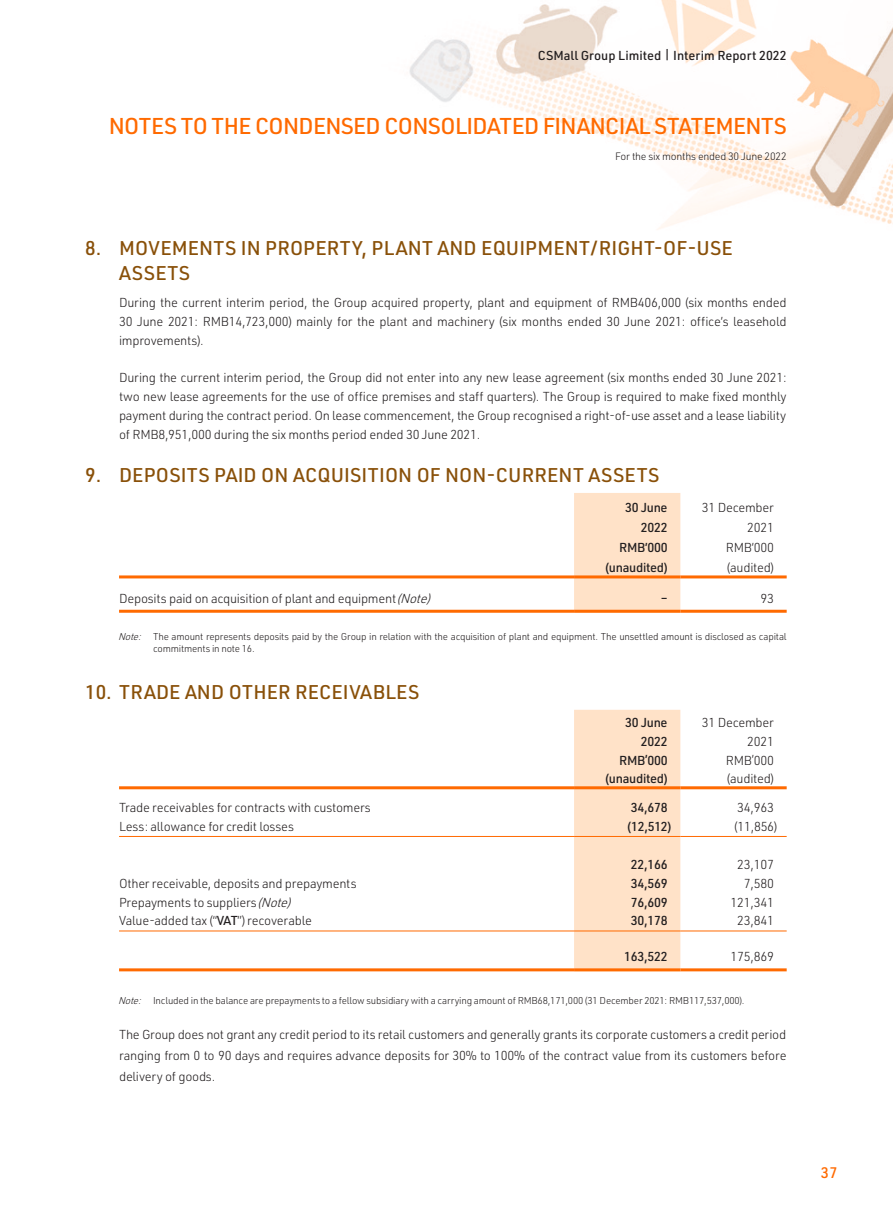
<style>
.page{position:relative;width:893px;height:1212px;background:#fff}
.page>*{position:absolute;margin:0;border:0;box-sizing:border-box;transform-origin:0 0}
.t1{font:500 22.5px "URWDIN";letter-spacing:-.03em;color:#ff6a00}
.Heading_1{font:500 19.5px/24.8px "URWDIN";letter-spacing:.005em;color:#895009}
.t2{font:500 15px "URWDIN";color:#ff6a00}
.Body_Text{font:300 12.75px/18.8px "URWDIN";letter-spacing:-.02em;color:#231f20;text-align:justify}
.Body_Text-2{font:500 12.75px "URWDIN";letter-spacing:-.02em;color:#231f20}
.Body_Text-3{font:500 12.75px "URWDIN";color:#231f20}
.t3{font:300 10.5px "URWDIN";letter-spacing:-.02em;color:#231f20}
.Notes{font:300 9.75px/12px "URWDIN";letter-spacing:-.02em;color:#231f20}
.s1{font-family:"Frutiger LT Std";font-stretch:condensed}
.s2{font-family:"Frutiger LT Std";font-weight:700;font-stretch:condensed}
.s3{font-family:"Frutiger LT Std";font-style:italic;font-stretch:condensed}
.s4{font-style:italic}
.s5{font-weight:500}
</style>
<div class="page">
<img style="left:119px;top:0;width:774px;height:972px">
<div style="left:574px;top:493px;width:106px;height:117px;background:#ffe2c8"></div>
<hr style="left:119px;top:575px;width:455px;height:3px;background:#ff6a00">
<hr style="left:574px;top:575px;width:106px;height:3px;background:#ff6a00">
<hr style="left:680px;top:575px;width:107px;height:3px;background:#ff6a00">
<hr style="left:119px;top:610px;width:455px;height:3px;background:#ff6a00">
<hr style="left:574px;top:610px;width:106px;height:3px;background:#ff6a00">
<hr style="left:680px;top:610px;width:107px;height:3px;background:#ff6a00">
<div style="left:574px;top:710px;width:106px;height:258px;background:#ffe2c8"></div>
<hr style="left:119px;top:786px;width:455px;height:3px;background:#ff6a00">
<hr style="left:574px;top:786px;width:106px;height:3px;background:#ff6a00">
<hr style="left:680px;top:786px;width:107px;height:3px;background:#ff6a00">
<hr style="left:119px;top:836px;width:455px;height:1px;background:#ff6a00">
<hr style="left:574px;top:836px;width:106px;height:1px;background:#ff6a00">
<hr style="left:680px;top:836px;width:107px;height:1px;background:#ff6a00">
<hr style="left:119px;top:930px;width:455px;height:1px;background:#ff6a00">
<hr style="left:574px;top:930px;width:106px;height:1px;background:#ff6a00">
<hr style="left:680px;top:930px;width:107px;height:1px;background:#ff6a00">
<hr style="left:119px;top:968px;width:455px;height:3px;background:#ff6a00">
<hr style="left:574px;top:968px;width:106px;height:3px;background:#ff6a00">
<hr style="left:680px;top:968px;width:107px;height:3px;background:#ff6a00">
<p class="Body_Text-3" style="left:538px;top:47px;width:250px">CSMall Group Limited | Interim Report 2022</p>
<h1 class="t1" style="left:109px;top:111px;width:679px">NOTES TO THE CONDENSED CONSOLIDATED FINANCIAL STATEMENTS</h1>
<p class="t3" style="left:615px;top:149px;width:173px">For the six months ended 30 June 2022</p>
<p class="Heading_1" style="left:119px;top:235px;width:615px;text-indent:-34px">8. MOVEMENTS IN PROPERTY, PLANT AND EQUIPMENT/RIGHT-OF-USE<br>ASSETS</p>
<p class="Body_Text" style="left:119px;top:293px;width:669px">During the current interim period, the Group acquired property, plant and equipment of RMB406,000 <span class="s1">(</span>six months ended 30 June 2021: RMB14,723,000<span class="s1">)</span> mainly for the plant and machinery <span class="s1">(</span>six months ended 30 June 2021: office’s leasehold improvements<span class="s1">)</span>.</p>
<p class="Body_Text" style="left:119px;top:368px;width:669px">During the current interim period, the Group did not enter into any new lease agreement <span class="s1">(</span>six months ended 30 June 2021: two new lease agreements for the use of office premises and staff quarters<span class="s1">)</span>. The Group is required to make fixed monthly payment during the contract period. On lease commencement, the Group recognised a right-of-use asset and a lease liability of RMB8,951,000 during the six months period ended 30 June 2021.</p>
<p class="Heading_1" style="left:85px;top:462px;width:576px">9. DEPOSITS PAID ON ACQUISITION OF NON-CURRENT ASSETS</p>
<p class="Body_Text-2" style="left:625px;top:499px;width:44px">30 June</p>
<p class="Body_Text-2" style="left:641px;top:519px;width:28px">2022</p>
<p class="Body_Text" style="left:702px;top:497px;width:74px">31 December</p>
<p class="Body_Text" style="left:747px;top:518px;width:28px">2021</p>
<p class="Body_Text-2" style="left:619px;top:539px;width:50px">RMB’000</p>
<p class="Body_Text" style="left:726px;top:538px;width:50px">RMB’000</p>
<p class="Body_Text-2" style="left:605px;top:559px;width:64px"><span class="s2">(</span>unaudited<span class="s2">)</span></p>
<p class="Body_Text" style="left:727px;top:558px;width:48px"><span class="s1">(</span>audited<span class="s1">)</span></p>
<p class="Body_Text" style="left:119px;top:588px;width:316px">Deposits paid on acquisition of plant and equipment <span class="s3">(</span><span class="s4">Note</span><span class="s3">)</span></p>
<p class="Body_Text-2" style="left:661px;top:590px;width:8px">–</p>
<p class="Body_Text" style="left:760px;top:588px;width:15px">93</p>
<p class="Notes" style="left:153px;top:631px;width:635px;text-indent:-35px"><span class="s4">Note:</span> The amount represents deposits paid by the Group in relation with the acquisition of plant and equipment. The unsettled amount is disclosed as capital commitments in note 16.</p>
<p class="Heading_1" style="left:85px;top:679px;width:336px">10. TRADE AND OTHER RECEIVABLES</p>
<p class="Body_Text-2" style="left:625px;top:714px;width:44px">30 June</p>
<p class="Body_Text" style="left:702px;top:713px;width:74px">31 December</p>
<p class="Body_Text-2" style="left:641px;top:733px;width:28px">2022</p>
<p class="Body_Text" style="left:747px;top:731px;width:28px">2021</p>
<p class="Body_Text-2" style="left:619px;top:751px;width:50px">RMB’000</p>
<p class="Body_Text" style="left:726px;top:750px;width:50px">RMB’000</p>
<p class="Body_Text-2" style="left:605px;top:770px;width:64px"><span class="s2">(</span>unaudited<span class="s2">)</span></p>
<p class="Body_Text" style="left:727px;top:769px;width:48px"><span class="s1">(</span>audited<span class="s1">)</span></p>
<p class="Body_Text" style="left:119px;top:798px;width:253px">Trade receivables for contracts with customers</p>
<p class="Body_Text-2" style="left:631px;top:799px;width:38px">34,678</p>
<p class="Body_Text" style="left:737px;top:798px;width:38px">34,963</p>
<p class="Body_Text" style="left:119px;top:816px;width:176px">Less: allowance for credit losses</p>
<p class="Body_Text-2" style="left:627px;top:818px;width:45px"><span class="s2">(</span>12,512<span class="s2">)</span></p>
<p class="Body_Text" style="left:734px;top:816px;width:44px"><span class="s1">(</span>11,856<span class="s1">)</span></p>
<p class="Body_Text-2" style="left:631px;top:856px;width:38px">22,166</p>
<p class="Body_Text" style="left:737px;top:855px;width:38px">23,107</p>
<p class="Body_Text" style="left:119px;top:873px;width:239px">Other receivable, deposits and prepayments</p>
<p class="Body_Text-2" style="left:631px;top:875px;width:38px">34,569</p>
<p class="Body_Text" style="left:744px;top:873px;width:32px">7,580</p>
<p class="Body_Text" style="left:119px;top:892px;width:177px">Prepayments to suppliers <span class="s3">(</span><span class="s4">Note</span><span class="s3">)</span></p>
<p class="Body_Text-2" style="left:631px;top:893px;width:38px">76,609</p>
<p class="Body_Text" style="left:731px;top:892px;width:45px">121,341</p>
<p class="Body_Text" style="left:119px;top:911px;width:194px">Value-added tax <span class="s1">(</span>“<span class="s5">VAT</span>”<span class="s1">)</span> recoverable</p>
<p class="Body_Text-2" style="left:631px;top:912px;width:38px">30,178</p>
<p class="Body_Text" style="left:737px;top:911px;width:38px">23,841</p>
<p class="Body_Text-2" style="left:624px;top:948px;width:45px">163,522</p>
<p class="Body_Text" style="left:731px;top:947px;width:45px">175,869</p>
<p class="Notes" style="left:118px;top:994px;width:628px"><span class="s4">Note:</span> Included in the balance are prepayments to a fellow subsidiary with a carrying amount of RMB68,171,000 <span class="s1">(</span>31 December 2021: RMB117,537,000<span class="s1">)</span>.</p>
<p class="Body_Text" style="left:119px;top:1023px;width:669px;line-height:21px">The Group does not grant any credit period to its retail customers and generally grants its corporate customers a credit period ranging from 0 to 90 days and requires advance deposits for 30% to 100% of the contract value from its customers before delivery of goods.</p>
<p class="t2" style="left:821px;top:1163px;width:18px">37</p>
</div>
